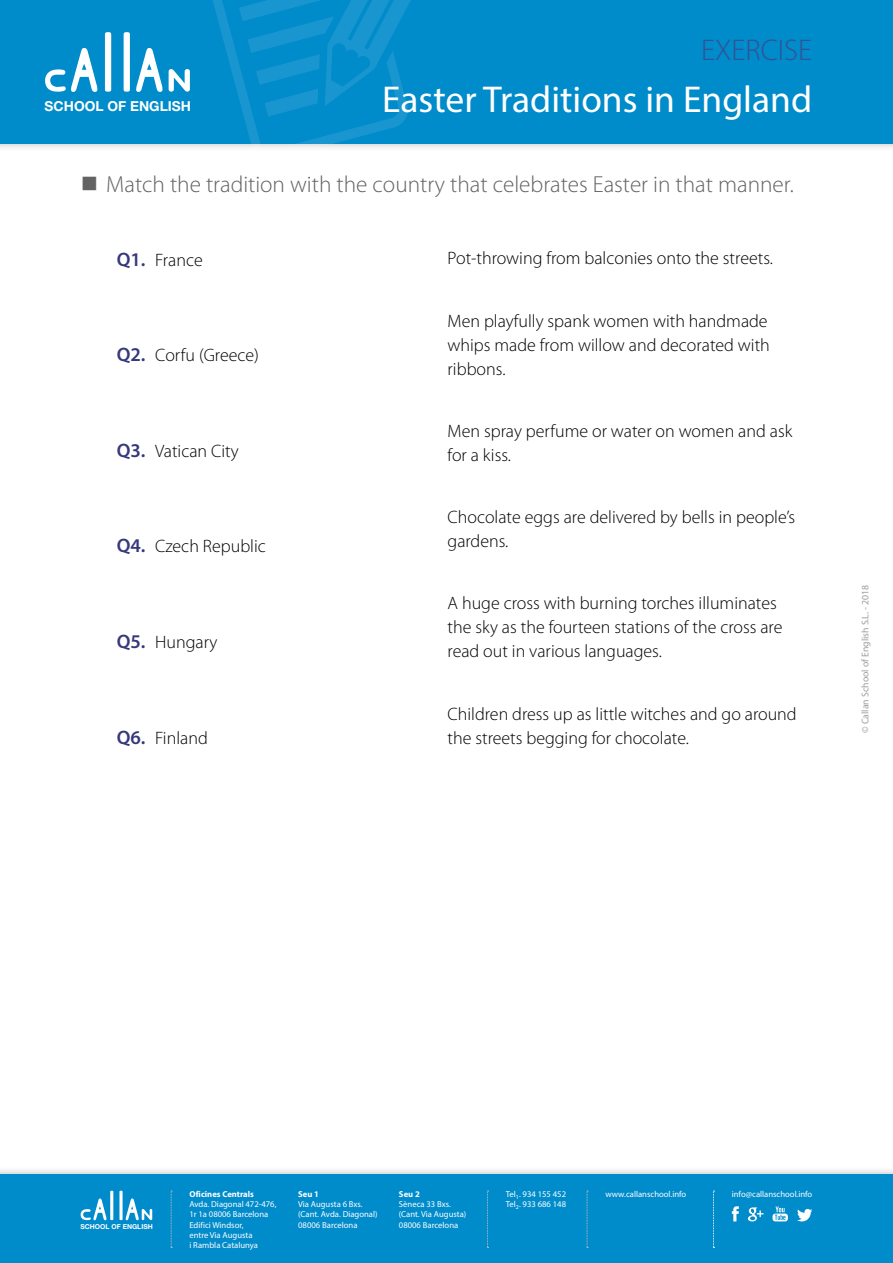
<style>
.page{position:relative;width:893px;height:1263px;background:#fff}
.page>*{position:absolute;margin:0;border:0;box-sizing:border-box;transform-origin:0 0}
.t1{font:37.5px "Myriad Pro";color:#fff}
.t2{font:300 30px "Myriad Pro";color:#345292}
.t3{font:300 23.25px "Myriad Pro";color:#646363}
.t4{font:300 18px/24px "Myriad Pro";color:#000}
.t5{font:700 13.8px "Helvetica Neue LT Std";color:#fff}
.t6{font:9.75px "Myriad Pro";color:#9d9d9c}
.t7{font:8.7px/10.2px "Myriad Pro";color:#fff}
.t8{font:700 8.7px "Myriad Pro";color:#fff}
.t9{font:700 6.75px "Helvetica Neue LT Std";color:#fff}
.s1{font-weight:600;font-size:19.5px;color:#37377c}
</style>
<div class="page">
<div style="left:0;top:1166px;width:893px;height:97px;background:#000;opacity:.29"></div>
<div style="left:0;top:1174px;width:893px;height:89px;background:#008bcb"></div>
<div style="left:0;top:0;width:893px;height:152px;background:#000;opacity:.29"></div>
<div style="left:0;top:0;width:893px;height:144px;background:#008bcb"></div>
<svg style="left:201px;top:0;width:241px;height:152px"></svg>
<svg style="left:105px;top:32px;width:6px;height:60px"></svg>
<svg style="left:45px;top:48px;width:53px;height:44px"></svg>
<svg style="left:124px;top:32px;width:66px;height:60px"></svg>
<hr style="left:110px;top:1191px;width:3px;height:29px;background:#fff">
<svg style="left:125px;top:1198px;width:27px;height:22px"></svg>
<svg style="left:81px;top:1198px;width:26px;height:22px"></svg>
<svg style="left:119px;top:1191px;width:4px;height:29px"></svg>
<svg style="left:732px;top:1206px;width:7px;height:15px"></svg>
<svg style="left:748px;top:1207px;width:15px;height:14px"></svg>
<svg style="left:797px;top:1209px;width:15px;height:12px"></svg>
<svg style="left:772px;top:1206px;width:16px;height:15px"></svg>
<svg style="left:171px;top:1191px;width:1px;height:57px"></svg>
<svg style="left:487px;top:1191px;width:2px;height:57px"></svg>
<svg style="left:587px;top:1191px;width:1px;height:57px"></svg>
<svg style="left:713px;top:1191px;width:1px;height:57px"></svg>
<p class="t5" style="left:45px;top:97px;width:148px">SCHOOL OF ENGLISH</p>
<h2 class="t2" style="left:701px;top:34px;width:113px">EXERCISE</h2>
<h1 class="t1" style="left:382px;top:76px;width:432px">Easter Traditions in England</h1>
<p class="t3" style="left:81px;top:171px;width:714px">■ Match the tradition with the country that celebrates Easter in that manner.</p>
<p class="t4" style="left:117px;top:248px;width:88px"><span class="s1">Q1.</span> France</p>
<p class="t4" style="left:117px;top:343px;width:144px"><span class="s1">Q2.</span> Corfu (Greece)</p>
<p class="t4" style="left:117px;top:439px;width:124px"><span class="s1">Q3.</span> Vatican City</p>
<p class="t4" style="left:117px;top:535px;width:151px"><span class="s1">Q4.</span> Czech Republic</p>
<p class="t4" style="left:117px;top:630px;width:102px"><span class="s1">Q5.</span> Hungary</p>
<p class="t4" style="left:117px;top:726px;width:93px"><span class="s1">Q6.</span> Finland</p>
<p class="t4" style="left:448px;top:247px;width:327px">Pot-throwing from balconies onto the streets.</p>
<p class="t4" style="left:448px;top:309px;width:324px">Men playfully spank women with handmade whips made from willow and decorated with ribbons.</p>
<p class="t4" style="left:448px;top:419px;width:346px">Men spray perfume or water on women and ask for a kiss.</p>
<p class="t4" style="left:448px;top:505px;width:349px">Chocolate eggs are delivered by bells in people’s gardens.</p>
<p class="t4" style="left:448px;top:592px;width:336px">A huge cross with burning torches illuminates the sky as the fourteen stations of the cross are read out in various languages.</p>
<p class="t4" style="left:448px;top:702px;width:351px">Children dress up as little witches and go around the streets begging for chocolate.</p>
<p class="t6" style="left:859px;top:733px;width:149px;rotate:-90deg">© Callan School of English S.L. - 2018</p>
<p class="t9" style="left:80px;top:1223px;width:74px">SCHOOL OF ENGLISH</p>
<p class="t8" style="left:189px;top:1188px;width:66px">Oficines Centrals</p>
<p class="t7" style="left:605px;top:1189px;width:82px">www.callanschool.info</p>
<p class="t7" style="left:189px;top:1199px;width:89px">Avda. Diagonal 472-476,<br>1r 1a 08006 Barcelona<br>Edifici Windsor,<br>entre Via Augusta<br>i Rambla Catalunya</p>
<p class="t7" style="left:506px;top:1189px;width:62px">Tel<sub>1</sub>. 934 155 452<br>Tel<sub>2</sub>. 933 686 148</p>
<p class="t7" style="left:732px;top:1189px;width:82px">info@callanschool.info</p>
<p class="t8" style="left:298px;top:1188px;width:22px">Seu 1</p>
<p class="t7" style="left:298px;top:1199px;width:81px">Via Augusta 6 Bxs. (Cant. Avda. Diagonal)<br>08006 Barcelona</p>
<p class="t8" style="left:399px;top:1188px;width:22px">Seu 2</p>
<p class="t7" style="left:399px;top:1199px;width:69px">Sèneca 33 Bxs. (Cant. Via Augusta)<br>08006 Barcelona</p>
</div>
